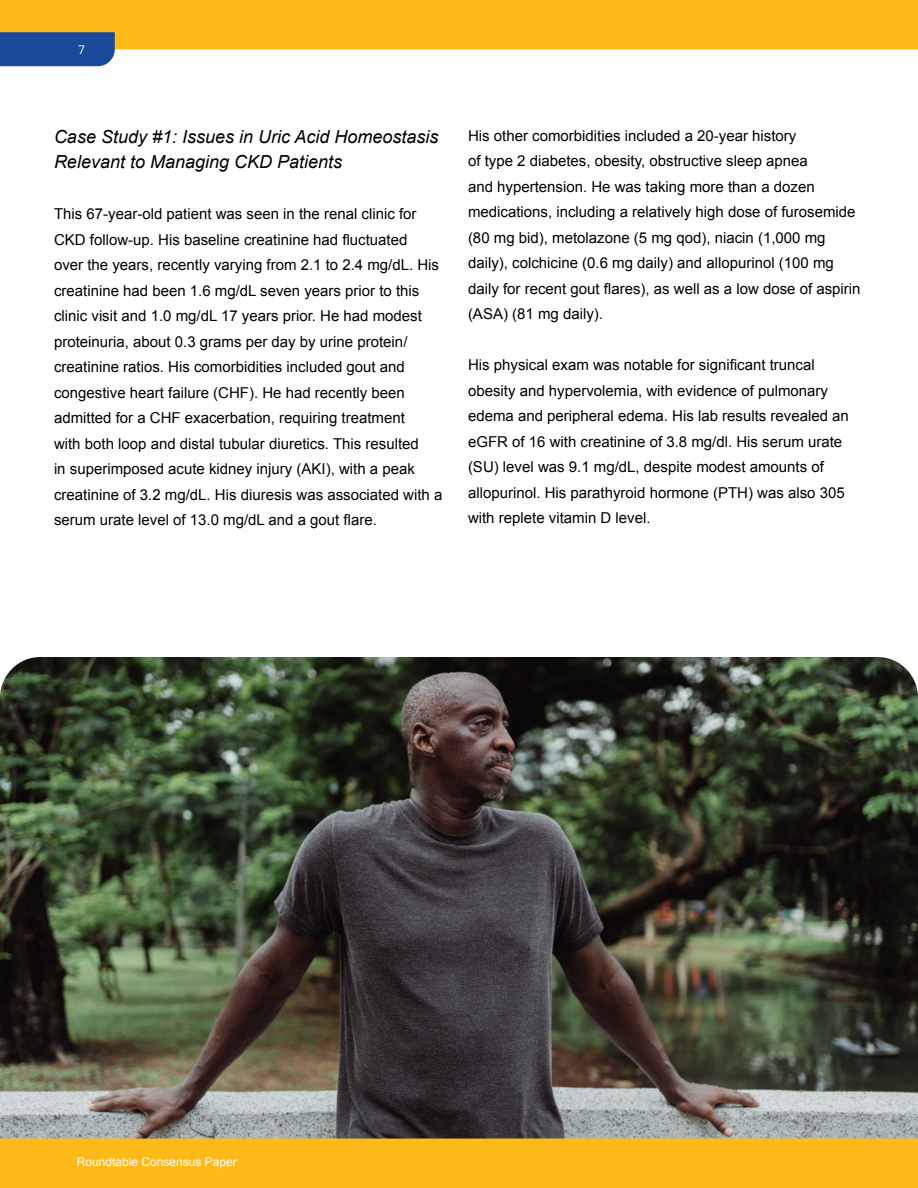
<style>
.page{position:relative;width:918px;height:1188px;background:#fff}
.page>*{position:absolute;margin:0;border:0;box-sizing:border-box;transform-origin:0 0}
.t1{font:italic 18px/25.5px "Arial";color:#000}
.t2{font:15px/25.5px "Arial";color:#000}
.t3{font:12px "Arial";color:#fff}
.t4{font:12px "Open Sans";color:#fff}
</style>
<div class="page">
<img style="left:0;top:657px;width:918px;height:482px">
<div style="left:0;top:0;width:918px;height:49px;background:#fdba19"></div>
<div style="left:0;top:1139px;width:918px;height:49px;background:#fdba19"></div>
<div style="left:0;top:32px;width:115px;height:34px;background:#1a4a99"></div>
<p class="t4" style="left:78px;top:41px;width:8px">7</p>
<p class="t1" style="left:54px;top:124px;width:386px">Case Study #1: Issues in Uric Acid Homeostasis<br>Relevant to Managing CKD Patients</p>
<p class="t2" style="left:54px;top:201px;width:390px">This 67-year-old patient was seen in the renal clinic for CKD follow-up. His baseline creatinine had fluctuated<br>over the years, recently varying from 2.1 to 2.4 mg/dL. His creatinine had been 1.6 mg/dL seven years prior to this clinic visit and 1.0 mg/dL 17 years prior. He had modest proteinuria, about 0.3 grams per day by urine protein/ creatinine ratios. His comorbidities included gout and congestive heart failure (CHF). He had recently been admitted for a CHF exacerbation, requiring treatment<br>with both loop and distal tubular diuretics. This resulted<br>in superimposed acute kidney injury (AKI), with a peak creatinine of 3.2 mg/dL. His diuresis was associated with a serum urate level of 13.0 mg/dL and a gout flare.</p>
<p class="t2" style="left:468px;top:123px;width:394px">His other comorbidities included a 20-year history<br>of type 2 diabetes, obesity, obstructive sleep apnea<br>and hypertension. He was taking more than a dozen medications, including a relatively high dose of furosemide (80 mg bid), metolazone (5 mg qod), niacin (1,000 mg daily), colchicine (0.6 mg daily) and allopurinol (100 mg daily for recent gout flares), as well as a low dose of aspirin (ASA) (81 mg daily).</p>
<p class="t2" style="left:468px;top:352px;width:382px">His physical exam was notable for significant truncal obesity and hypervolemia, with evidence of pulmonary edema and peripheral edema. His lab results revealed an eGFR of 16 with creatinine of 3.8 mg/dl. His serum urate (SU) level was 9.1 mg/dL, despite modest amounts of allopurinol. His parathyroid hormone (PTH) was also 305 with replete vitamin D level.</p>
<p class="t3" style="left:77px;top:1154px;width:162px">Roundtable Consensus Paper</p>
</div>
